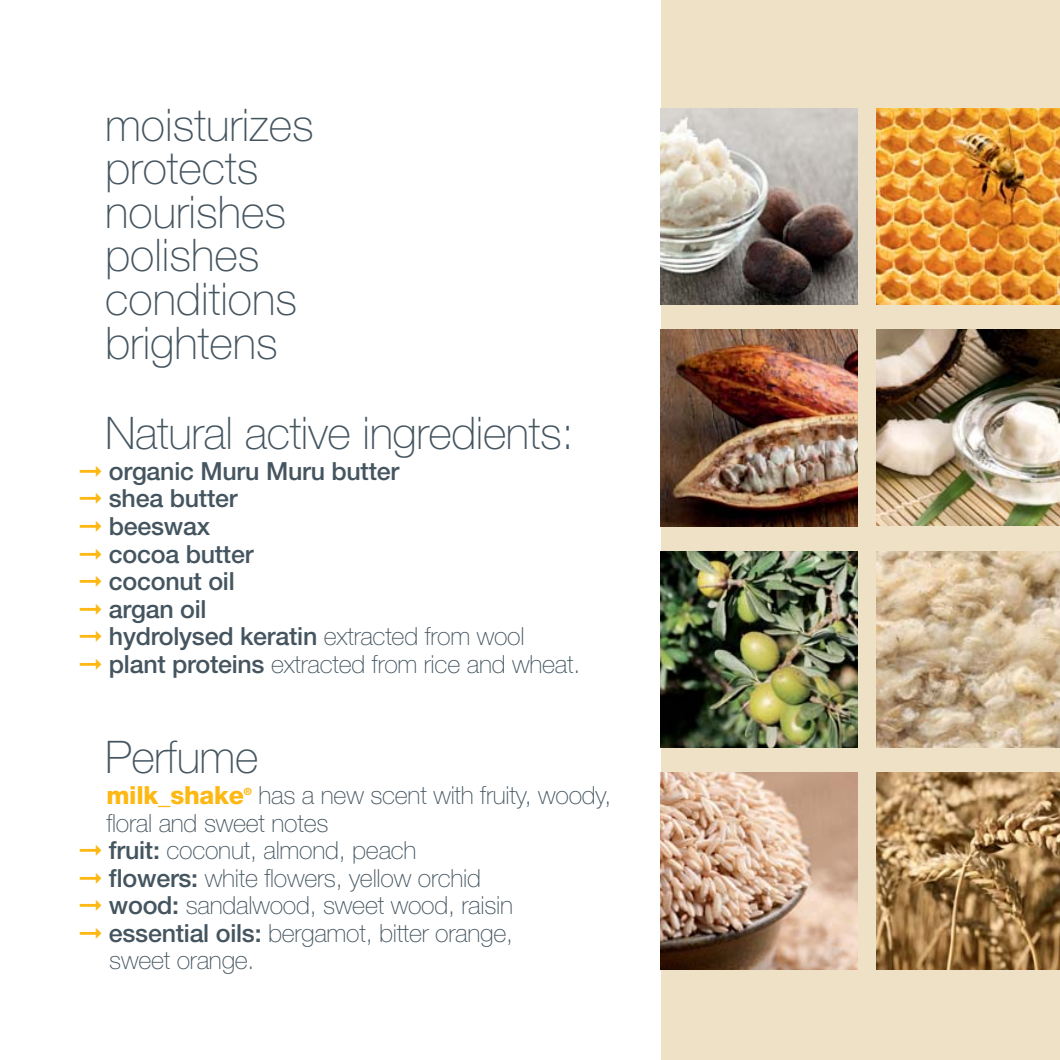
<style>
.page{position:relative;width:1060px;height:1060px;background:#fff}
.page>*{position:absolute;margin:0;border:0;box-sizing:border-box;transform-origin:0 0}
.t1{font:100 45px/43.5px "Helvetica Neue LT Std";color:#455560}
.t2{font:100 25px/27.5px "Helvetica Neue LT Std";letter-spacing:-.01em;color:#455560}
.t3{font:500 25px/27.5px "Helvetica Neue LT Std";letter-spacing:-.01em;color:#455560}
.t4{font:800 25px "Helvetica Neue LT Std";letter-spacing:-.01em;color:#fdb813}
.t5{font:800 10px "Helvetica Neue LT Std";color:#fdb813}
.s1{font-weight:100}
.s2{font-weight:500}
</style>
<div class="page">
<div style="left:660px;top:0;width:399px;height:1059px;background:#eee1c5"></div>
<img style="left:660px;top:108px;width:197px;height:197px">
<img style="left:876px;top:551px;width:183px;height:196px">
<img style="left:660px;top:551px;width:197px;height:196px">
<img style="left:876px;top:329px;width:183px;height:196px">
<img style="left:876px;top:772px;width:183px;height:197px">
<img style="left:660px;top:329px;width:197px;height:197px">
<img style="left:876px;top:108px;width:183px;height:197px">
<img style="left:660px;top:772px;width:197px;height:197px">
<h1 class="t1" style="left:105px;top:108px;width:210px">moisturizes protects nourishes polishes conditions brightens</h1>
<h1 class="t1" style="left:105px;top:416px;width:470px">Natural active ingredients:</h1>
<p class="t3" style="left:109px;top:460px;width:473px">organic Muru Muru butter<br>shea butter<br>beeswax<br>cocoa butter<br>coconut oil<br>argan oil<br>hydrolysed keratin <span class="s1">extracted from wool </span>plant proteins <span class="s1">extracted from rice and wheat.</span></p>
<h1 class="t1" style="left:105px;top:740px;width:155px">Perfume</h1>
<p class="t4" style="left:106px;top:780px;width:139px">milk_shake</p>
<p class="t5" style="left:244px;top:785px;width:9px">®</p>
<p class="t2" style="left:106px;top:784px;width:506px;text-indent:152px">has a new scent with fruity, woody, floral and sweet notes<br><span class="s2">fruit:</span> coconut, almond, peach<br><span class="s2">flowers:</span> white flowers, yellow orchid<br><span class="s2">wood:</span> sandalwood, sweet wood, raisin <span class="s2">essential oils:</span> bergamot, bitter orange,<br>sweet orange.</p>
</div>
